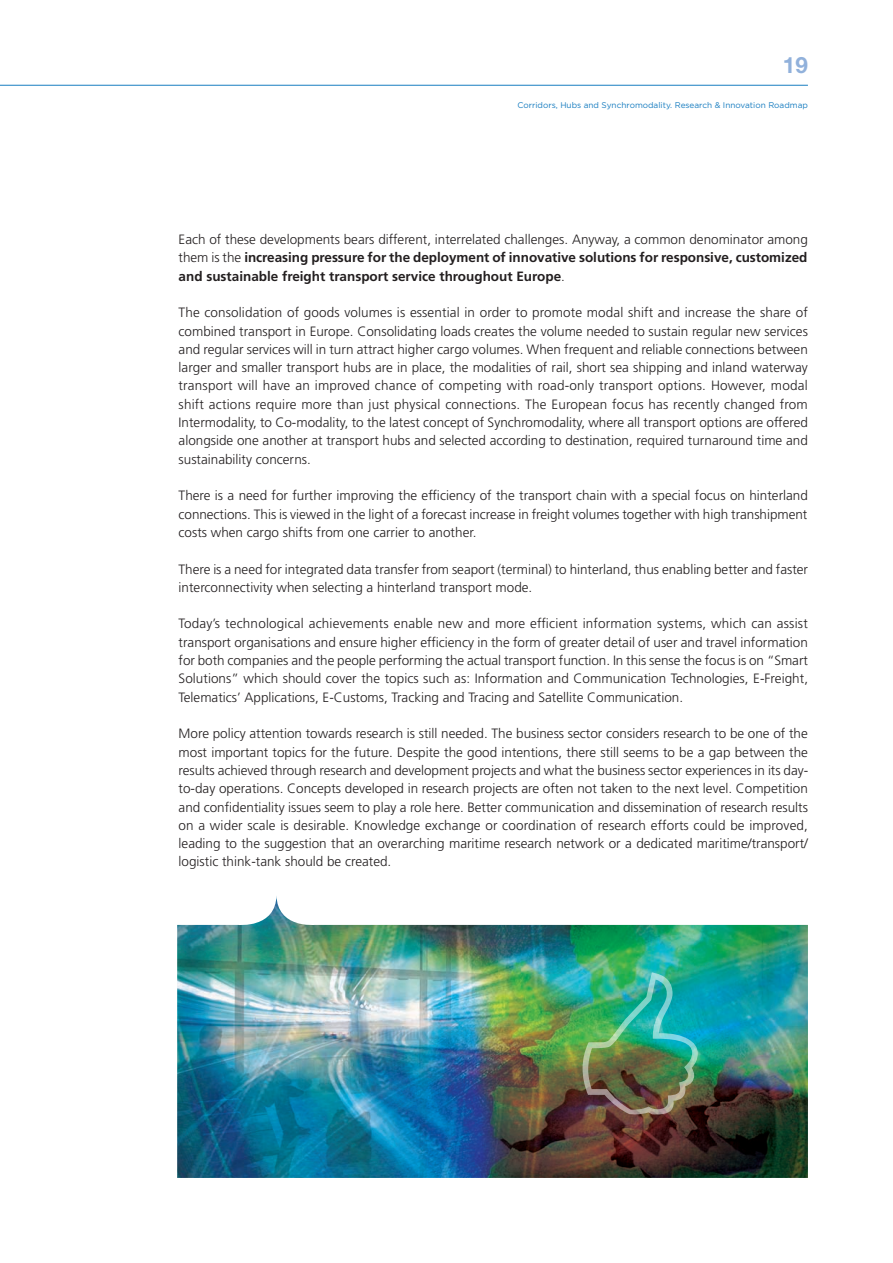
<style>
.page{position:relative;width:893px;height:1263px;background:#fff}
.page>*{position:absolute;margin:0;border:0;box-sizing:border-box;transform-origin:0 0}
.t1{font:700 22.5px "Helvetica Neue LT Std";color:#91b1db}
.t2{font:300 13.5px/18.3px "Frutiger LT Std";color:#231f20;text-align:justify}
.t3{font:700 13.5px/18.3px "Frutiger LT Std";color:#231f20;text-align:justify}
.t4{font:8.25px "Gotham";color:#187dc0}
.s1{font-weight:300}
</style>
<div class="page">
<hr style="left:0;top:85px;width:808px;height:1px;background:#187dc0">
<img style="left:177px;top:896px;width:631px;height:282px">
<img style="left:583px;top:972px;width:115px;height:142px">
<h1 class="t1" style="left:783px;top:51px;width:27px">19</h1>
<p class="t4" style="left:517px;top:100px;width:292px">Corridors, Hubs and Synchromodality. Research &amp; Innovation Roadmap</p>
<p class="t3" style="left:179px;top:230px;width:631px"><span class="s1">Each of these developments bears different, interrelated challenges. Anyway, a common denominator among them is the</span> increasing pressure for the deployment of innovative solutions for responsive, customized and sustainable freight transport service throughout Europe<span class="s1">.</span></p>
<p class="t2" style="left:179px;top:304px;width:631px">The consolidation of goods volumes is essential in order to promote modal shift and increase the share of combined transport in Europe. Consolidating loads creates the volume needed to sustain regular new services and regular services will in turn attract higher cargo volumes. When frequent and reliable connections between larger and smaller transport hubs are in place, the modalities of rail, short sea shipping and inland waterway transport will have an improved chance of competing with road-only transport options. However, modal shift actions require more than just physical connections. The European focus has recently changed from Intermodality, to Co-modality, to the latest concept of Synchromodality, where all transport options are offered alongside one another at transport hubs and selected according to destination, required turnaround time and sustainability concerns.</p>
<p class="t2" style="left:179px;top:487px;width:631px">There is a need for further improving the efficiency of the transport chain with a special focus on hinterland connections. This is viewed in the light of a forecast increase in freight volumes together with high transhipment costs when cargo shifts from one carrier to another.</p>
<p class="t2" style="left:179px;top:560px;width:631px">There is a need for integrated data transfer from seaport (terminal) to hinterland, thus enabling better and faster interconnectivity when selecting a hinterland transport mode.</p>
<p class="t2" style="left:179px;top:615px;width:631px">Today’s technological achievements enable new and more efficient information systems, which can assist transport organisations and ensure higher efficiency in the form of greater detail of user and travel information for both companies and the people performing the actual transport function. In this sense the focus is on “Smart Solutions” which should cover the topics such as: Information and Communication Technologies, E-Freight, Telematics’ Applications, E-Customs, Tracking and Tracing and Satellite Communication.</p>
<p class="t2" style="left:179px;top:725px;width:631px">More policy attention towards research is still needed. The business sector considers research to be one of the most important topics for the future. Despite the good intentions, there still seems to be a gap between the results achieved through research and development projects and what the business sector experiences in its day&shy;to-day operations. Concepts developed in research projects are often not taken to the next level. Competition and confidentiality issues seem to play a role here. Better communication and dissemination of research results on a wider scale is desirable. Knowledge exchange or coordination of research efforts could be improved, leading to the suggestion that an overarching maritime research network or a dedicated maritime/transport/ logistic think-tank should be created.</p>
</div>
